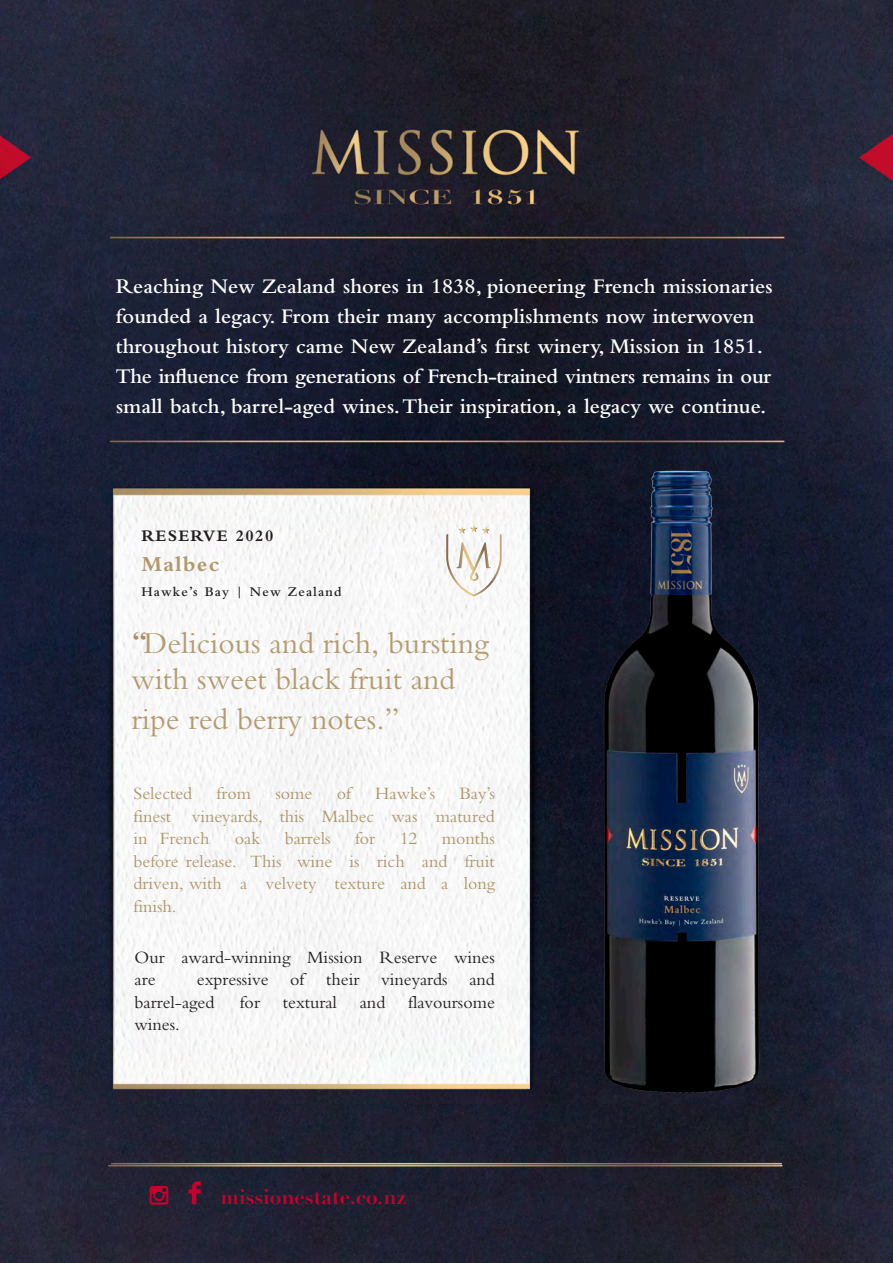
<style>
.page{position:relative;width:893px;height:1263px;background:#fff}
.page>*{position:absolute;margin:0;border:0;box-sizing:border-box;transform-origin:0 0}
.t1{font:31.5px/35.2px "Bembo Std";color:#b49c71}
.t2{font:700 22.35px "Bembo Std";letter-spacing:.06em;color:#b2996c}
.t3{font:600 21.75px/30px "Bembo";color:#fff}
.t4{font:700 20.85px "Didot";color:#c5002e}
.t5{font:18px/22.5px "Bembo Std";color:#ae966b;text-align:justify}
.t6{font:18px/22.5px "Bembo Std";color:#231f20}
.t7{font:700 16.65px "Bembo";letter-spacing:.08em;color:#231f20}
.t8{font:600 13.95px "Bembo";letter-spacing:.08em;color:#231f20}
.s1{font-family:"Bembo Std"}
.s2{font-family:"Bembo";font-weight:600;color:#a79168}
</style>
<div class="page">
<img style="left:0;top:1px;width:893px;height:1262px">
<svg style="left:150px;top:1186px;width:18px;height:19px"></svg>
<svg style="left:188px;top:1181px;width:13px;height:23px"></svg>
<svg style="left:446px;top:525px;width:56px;height:71px"></svg>
<hr style="left:111px;top:1163px;width:671px;height:1px;background:#fff">
<img style="left:595px;top:464px;width:173px;height:637px">
<p class="t3" style="left:116px;top:271px;width:658px">Reaching New Zealand shores in 1838, pioneering French missionaries founded a legacy. From their many accomplishments now interwoven throughout history came New Zealand’s first winery, Mission in 1851.<br>The influence from generations of French-trained vintners remains in our small batch, barrel-aged wines. Their inspiration, a legacy we continue.</p>
<p class="t7" style="left:141px;top:527px;width:133px">RESERVE 20<span class="s1">20</span></p>
<p class="t2" style="left:141px;top:551px;width:80px">Malbec</p>
<p class="t8" style="left:141px;top:583px;width:202px">Hawke’s Bay | New Zealand</p>
<p class="t1" style="left:131px;top:625px;width:359px"><span class="s2">“</span>Delicious and rich, bursting with sweet black fruit and</p>
<p class="t1" style="left:131px;top:701px;width:270px">ripe red berry notes.”</p>
<p class="t5" style="left:134px;top:782px;width:60px">Selected</p>
<p class="t5" style="left:217px;top:782px;width:36px">from</p>
<p class="t5" style="left:275px;top:782px;width:38px">some</p>
<p class="t5" style="left:337px;top:782px;width:16px">of</p>
<p class="t5" style="left:375px;top:782px;width:61px">Hawke’s</p>
<p class="t5" style="left:134px;top:782px;width:363px;text-indent:326px">Bay’s finest vineyards, this Malbec was matured in French</p>
<p class="t5" style="left:134px;top:827px;width:363px;text-indent:308px">months before release. This wine is rich and fruit driven, with a velvety texture and a long finish.</p>
<p class="t6" style="left:135px;top:945px;width:362px">Our award-winning Mission Reserve wines are</p>
<p class="t5" style="left:235px;top:827px;width:27px">oak</p>
<p class="t5" style="left:285px;top:827px;width:47px">barrels</p>
<p class="t5" style="left:355px;top:827px;width:22px">for</p>
<p class="t5" style="left:400px;top:827px;width:19px">12</p>
<p class="t6" style="left:135px;top:968px;width:362px;text-indent:62px">expressive of their vineyards and barrel-aged</p>
<p class="t6" style="left:240px;top:990px;width:22px">for</p>
<p class="t6" style="left:283px;top:990px;width:56px">textural</p>
<p class="t6" style="left:360px;top:990px;width:27px">and</p>
<p class="t6" style="left:408px;top:990px;width:88px">flavoursome</p>
<p class="t6" style="left:135px;top:1013px;width:47px">wines.</p>
<p class="t4" style="left:221px;top:1183px;width:187px">missionestate.co.nz</p>
</div>
